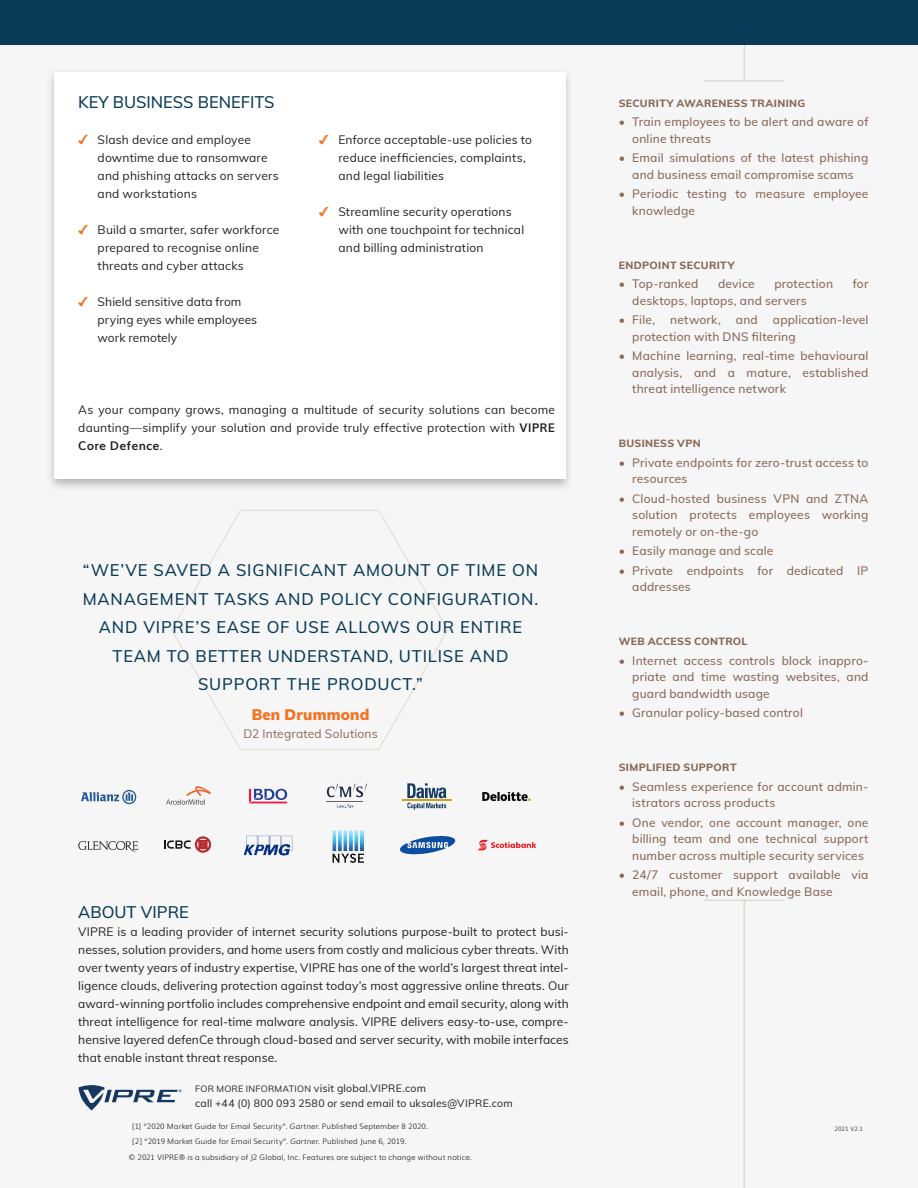
<style>
.page{position:relative;width:918px;height:1188px;background:#f6f6f6}
.page>*{position:absolute;margin:0;border:0;box-sizing:border-box;transform-origin:0 0}
.BQ-Blockquote{font:500 16.5px/28.5px "Muli";letter-spacing:.05em;color:#093b56;text-align:center}
.H2-Heading2{font:500 16.5px "Muli";color:#093b56}
.QA-QuoteAuthor{font:900 15px "Muli";letter-spacing:.01em;color:#f27322}
.P1-ParagraphIntro{font:12px/18px "Muli";letter-spacing:.015em;color:#231f20}
.t1{font:500 12px/16.5px "Muli";letter-spacing:.015em;color:#876856}
.QAC-QuoteAuthorCompa{font:12px "Muli";letter-spacing:.015em;color:#876856}
.FT-FooterText{font:10.5px "Muli";letter-spacing:.02em;color:#231f20}
.SBH-SidebarHeading{font:800 10.5px "Muli";letter-spacing:.03em;color:#876856}
.FT-FooterText-2{font:300 7.5px "Muli";letter-spacing:.015em;color:#231f20}
.FT-FooterText-3{font:300 6px "Muli";letter-spacing:-.005em;color:#231f20}
.s1{font-family:"Arial Unicode MS";color:#f27322}
.s2{font-weight:700}
.s3{font-size:9px}
.s4{font-style:italic}
</style>
<div class="page">
<svg style="left:171px;top:510px;width:277px;height:240px"></svg>
<hr style="left:744px;top:0;width:1px;height:81px;background:#876856">
<div style="left:46px;top:68px;width:527px;height:424px;background:#231f20;opacity:.3"></div>
<div style="left:54px;top:72px;width:511px;height:407px;background:#fff"></div>
<div style="left:0;top:0;width:918px;height:45px;background:#093b56"></div>
<svg style="left:249px;top:789px;width:38px;height:14px"></svg>
<svg style="left:327px;top:784px;width:40px;height:13px"></svg>
<hr style="left:327px;top:801px;width:36px;height:1px;background:#68605f">
<svg style="left:337px;top:805px;width:16px;height:3px"></svg>
<svg style="left:482px;top:792px;width:49px;height:9px"></svg>
<img style="left:244px;top:835px;width:49px;height:21px">
<img style="left:332px;top:831px;width:32px;height:31px">
<svg style="left:81px;top:790px;width:55px;height:14px"></svg>
<svg style="left:166px;top:786px;width:45px;height:19px"></svg>
<svg style="left:407px;top:783px;width:39px;height:27px"></svg>
<hr style="left:402px;top:800px;width:50px;height:1px;background:#cda21b">
<svg style="left:78px;top:841px;width:60px;height:10px"></svg>
<svg style="left:164px;top:837px;width:47px;height:15px"></svg>
<svg style="left:400px;top:836px;width:55px;height:18px"></svg>
<svg style="left:478px;top:840px;width:58px;height:10px"></svg>
<hr style="left:704px;top:81px;width:80px;height:1px;background:#876856">
<hr style="left:744px;top:900px;width:1px;height:288px;background:#876856">
<hr style="left:704px;top:900px;width:81px;height:1px;background:#876856">
<svg style="left:79px;top:1085px;width:102px;height:25px"></svg>
<p class="H2-Heading2" style="left:78px;top:90px;width:198px">KEY BUSINESS BENEFITS</p>
<p class="P1-ParagraphIntro" style="left:98px;top:130px;width:183px;text-indent:-19px"><span class="s1">✔</span> Slash device and employee downtime due to ransomware and phishing attacks on servers and workstations</p>
<p class="P1-ParagraphIntro" style="left:98px;top:220px;width:183px;text-indent:-19px"><span class="s1">✔</span> Build a smarter, safer workforce prepared to recognise online threats and cyber attacks</p>
<p class="P1-ParagraphIntro" style="left:98px;top:292px;width:161px;text-indent:-19px"><span class="s1">✔</span> Shield sensitive data from prying eyes while employees work remotely</p>
<p class="P1-ParagraphIntro" style="left:338px;top:130px;width:195px;text-indent:-20px"><span class="s1">✔</span> Enforce acceptable-use policies to reduce inefficiencies, complaints, and legal liabilities</p>
<p class="P1-ParagraphIntro" style="left:338px;top:202px;width:187px;text-indent:-20px"><span class="s1">✔</span> Streamline security operations with one touchpoint for technical and billing administration</p>
<p class="P1-ParagraphIntro" style="left:78px;top:400px;width:478px;text-align:justify">As your company grows, managing a multitude of security solutions can become daunting—simplify your solution and provide truly effective protection with <span class="s2">VIPRE Core Defence</span>.</p>
<p class="BQ-Blockquote" style="left:83px;top:555px;width:457px">“WE’VE SAVED A SIGNIFICANT AMOUNT OF TIME ON MANAGEMENT TASKS AND POLICY CONFIGURATION.<br>AND VIPRE’S EASE OF USE ALLOWS OUR ENTIRE TEAM TO BETTER UNDERSTAND, UTILISE AND SUPPORT THE PRODUCT.”</p>
<p class="QA-QuoteAuthor" style="left:252px;top:704px;width:119px">Ben Drummond</p>
<p class="QAC-QuoteAuthorCompa" style="left:243px;top:725px;width:136px">D2 Integrated Solutions</p>
<p class="H2-Heading2" style="left:78px;top:900px;width:112px">ABOUT VIPRE</p>
<p class="P1-ParagraphIntro" style="left:78px;top:922px;width:492px;text-align:justify">VIPRE is a leading provider of internet security solutions purpose-built to protect busi&shy;nesses, solution providers, and home users from costly and malicious cyber threats. With over twenty years of industry expertise, VIPRE has one of the world’s largest threat intel&shy;ligence clouds, delivering protection against today’s most aggressive online threats. Our award-winning portfolio includes comprehensive endpoint and email security, along with threat intelligence for real-time malware analysis. VIPRE delivers easy-to-use, compre&shy;hensive layered defenCe through cloud-based and server security, with mobile interfaces that enable instant threat response.</p>
<p class="FT-FooterText" style="left:195px;top:1081px;width:232px"><span class="s3">FOR MORE INFORMATION</span> visit global.VIPRE.com</p>
<p class="FT-FooterText" style="left:195px;top:1096px;width:319px">call +44 (0) 800 093 2580 or send email to uksales@VIPRE.com</p>
<p class="SBH-SidebarHeading" style="left:619px;top:95px;width:188px">SECURITY AWARENESS TRAINING</p>
<p class="t1" style="left:632px;top:113px;width:238px;text-indent:-14px">• Train employees to be alert and aware of online threats</p>
<p class="t1" style="left:619px;top:149px;width:251px;text-align:center">• Email simulations of the latest phishing and business email compromise scams</p>
<p class="t1" style="left:632px;top:185px;width:238px;text-indent:-14px">• Periodic testing to measure employee knowledge</p>
<p class="SBH-SidebarHeading" style="left:619px;top:257px;width:117px">ENDPOINT SECURITY</p>
<p class="t1" style="left:619px;top:275px;width:81px">• Top-ranked</p>
<p class="t1" style="left:718px;top:275px;width:38px">device</p>
<p class="t1" style="left:774px;top:275px;width:60px">protection</p>
<p class="t1" style="left:853px;top:275px;width:17px">for</p>
<p class="t1" style="left:632px;top:291px;width:176px">desktops, laptops, and servers</p>
<p class="t1" style="left:619px;top:311px;width:38px">• File,</p>
<p class="t1" style="left:670px;top:311px;width:52px">network,</p>
<p class="t1" style="left:736px;top:311px;width:23px">and</p>
<p class="t1" style="left:632px;top:311px;width:238px;text-indent:141px">application-level protection with DNS filtering</p>
<p class="t1" style="left:632px;top:347px;width:238px;text-align:justify;text-indent:-14px">• Machine learning, real-time behavioural analysis, and a mature, established threat intelligence network</p>
<p class="SBH-SidebarHeading" style="left:619px;top:436px;width:83px">BUSINESS VPN</p>
<p class="t1" style="left:632px;top:453px;width:238px;text-indent:-14px">• Private endpoints for zero-trust access to resources</p>
<p class="t1" style="left:632px;top:489px;width:238px;text-align:justify;text-indent:-14px">• Cloud-hosted business VPN and ZTNA solution protects employees working remotely or on-the-go</p>
<p class="t1" style="left:619px;top:542px;width:156px">• Easily manage and scale</p>
<p class="t1" style="left:632px;top:561px;width:238px;text-indent:-14px">• Private endpoints for dedicated IP addresses</p>
<p class="SBH-SidebarHeading" style="left:619px;top:634px;width:130px">WEB ACCESS CONTROL</p>
<p class="t1" style="left:632px;top:651px;width:238px;text-align:justify;text-indent:-14px">• Internet access controls block inappro&shy;priate and time wasting websites, and guard bandwidth usage</p>
<p class="t1" style="left:619px;top:704px;width:186px">• Granular policy-based control</p>
<p class="SBH-SidebarHeading" style="left:619px;top:760px;width:119px">SIMPLIFIED SUPPORT</p>
<p class="t1" style="left:632px;top:777px;width:238px;text-indent:-14px">• Seamless experience for account admin&shy;istrators across products</p>
<p class="t1" style="left:632px;top:813px;width:238px;text-align:justify;text-indent:-14px">• One vendor, one account manager, one billing team and one technical support number across multiple security services</p>
<p class="t1" style="left:632px;top:866px;width:238px;text-indent:-14px">• 24/7 customer support available via email, phone, and Knowledge Base</p>
<p class="FT-FooterText-2" style="left:132px;top:1121px;width:297px">[1] “2020 Market Guide for Email Security”. <span class="s4">Gartner</span>. Published September 8 2020.</p>
<p class="FT-FooterText-3" style="left:835px;top:1124px;width:30px">2021 V2.1</p>
<p class="FT-FooterText-2" style="left:132px;top:1136px;width:276px">[2] “2019 Market Guide for Email Security”. <span class="s4">Gartner</span>. Published June 6, 2019.</p>
<p class="FT-FooterText-2" style="left:129px;top:1151px;width:345px">© 2021 VIPRE® is a subsidiary of J2 Global, Inc. Features are subject to change without notice.</p>
</div>
